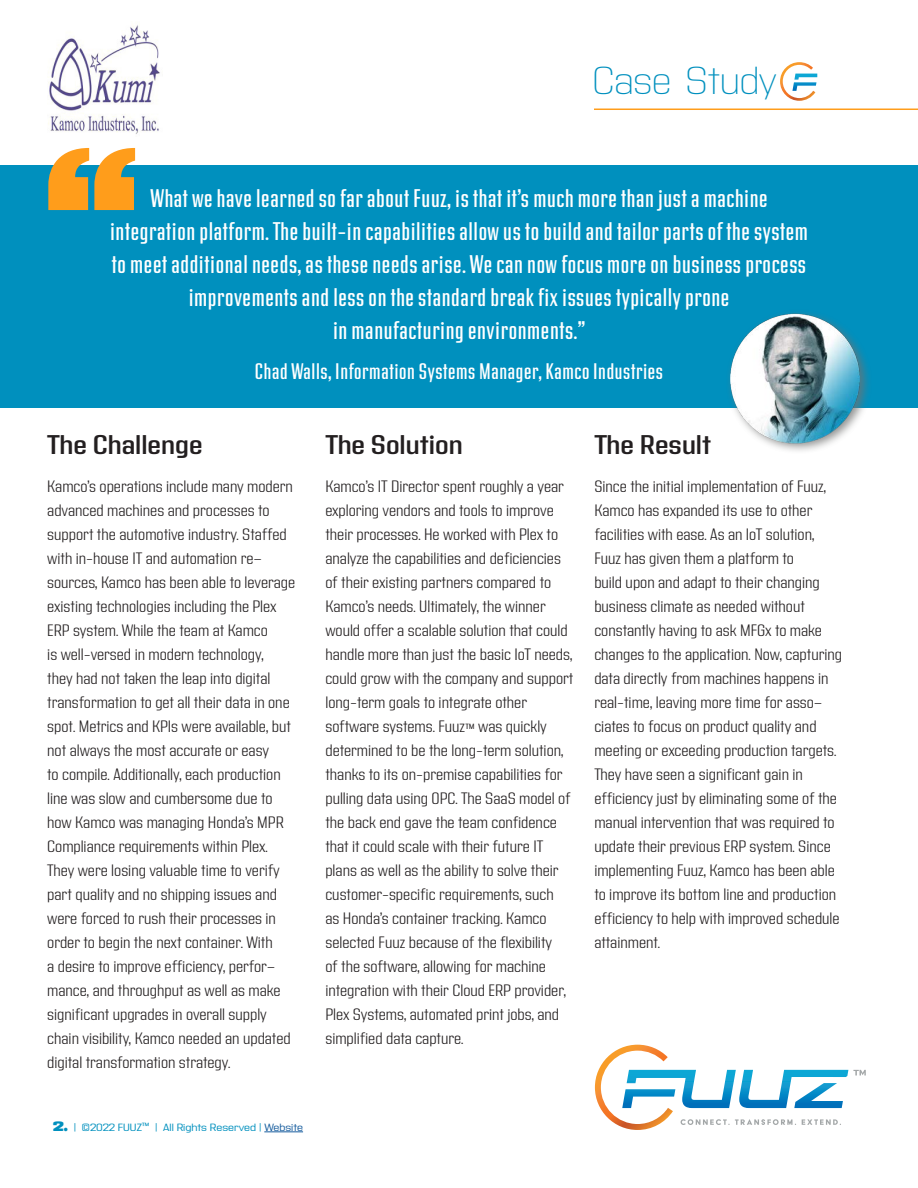
<style>
.page{position:relative;width:918px;height:1188px;background:#fff}
.page>*{position:absolute;margin:0;border:0;box-sizing:border-box;transform-origin:0 0}
.t1{font:900 180px "Address Sans Pro Xt";color:#ff9d1b}
.t2{font:200 39px "Address Sans Pro Xt";color:#0090be}
.t3{font:600 27px "Address Sans Pro";color:#231f20}
.t4{font:condensed 25.5px/33px "Address Sans Pro";color:#fff;text-align:center}
.t5{font:condensed 22.5px "Address Sans Pro";color:#fff}
.t6{font:300 16.5px/24px "Address Sans Pro";color:#231f20}
.t7{font:10.5px "Address Sans Pro Xt";color:#0090be}
.s1{font-weight:900;font-size:13.5px}
.s2{color:#175d9e}
</style>
<div class="page">
<svg style="left:595px;top:1045px;width:271px;height:85px"></svg>
<hr style="left:594px;top:109px;width:324px;height:1px;background:#ff9d1b">
<svg style="left:780px;top:62px;width:37px;height:39px"></svg>
<hr style="left:264px;top:1132px;width:39px;height:1px;background:#175d9e">
<div style="left:0;top:166px;width:918px;height:242px;background:#0090be"></div>
<div style="left:726px;top:309px;width:146px;height:146px;background:#717271;opacity:.75"></div>
<img style="left:730px;top:313px;width:130px;height:130px">
<img style="left:48px;top:25px;width:112px;height:109px">
<h2 class="t2" style="left:592px;top:60px;width:185px">Case Study</h2>
<p class="t1" style="left:43px;top:92px;width:98px">“</p>
<p class="t4" style="left:110px;top:183px;width:700px">What we have learned so far about Fuuz, is that it’s much more than just a machine integration platform. The built–in capabilities allow us to build and tailor parts of the system to meet additional needs, as these needs arise. We can now focus more on business process improvements and less on the standard break fix issues typically prone<br>in manufacturing environments.”</p>
<p class="t5" style="left:255px;top:359px;width:410px">Chad Walls, Information Systems Manager, Kamco Industries</p>
<p class="t3" style="left:47px;top:430px;width:157px">The Challenge</p>
<p class="t6" style="left:47px;top:475px;width:250px">Kamco’s operations include many modern advanced machines and processes to support the automotive industry. Staffed with in–house IT and automation re&shy;sources, Kamco has been able to leverage existing technologies including the Plex ERP system. While the team at Kamco<br>is well–versed in modern technology,<br>they had not taken the leap into digital transformation to get all their data in one spot. Metrics and KPIs were available, but not always the most accurate or easy<br>to compile. Additionally, each production line was slow and cumbersome due to how Kamco was managing Honda’s MPR Compliance requirements within Plex.<br>They were losing valuable time to verify part quality and no shipping issues and were forced to rush their processes in order to begin the next container. With<br>a desire to improve efficiency, perfor&shy;mance, and throughput as well as make significant upgrades in overall supply chain visibility, Kamco needed an updated digital transformation strategy.</p>
<p class="t7" style="left:53px;top:1121px;width:252px"><span class="s1">2.</span> | ©2022 FUUZ™ | All Rights Reserved | <span class="s2">Website</span></p>
<p class="t3" style="left:325px;top:430px;width:139px">The Solution</p>
<p class="t6" style="left:325px;top:475px;width:250px">Kamco’s IT Director spent roughly a year exploring vendors and tools to improve their processes. He worked with Plex to analyze the capabilities and deficiencies of their existing partners compared to Kamco’s needs. Ultimately, the winner would offer a scalable solution that could handle more than just the basic IoT needs, could grow with the company and support long–term goals to integrate other software systems. Fuuz™ was quickly determined to be the long–term solution, thanks to its on–premise capabilities for pulling data using OPC. The SaaS model of the back end gave the team confidence that it could scale with their future IT plans as well as the ability to solve their customer–specific requirements, such<br>as Honda’s container tracking. Kamco selected Fuuz because of the flexibility<br>of the software, allowing for machine integration with their Cloud ERP provider, Plex Systems, automated print jobs, and simplified data capture.</p>
<p class="t3" style="left:594px;top:430px;width:118px">The Result</p>
<p class="t6" style="left:594px;top:475px;width:249px">Since the initial implementation of Fuuz, Kamco has expanded its use to other facilities with ease. As an IoT solution, Fuuz has given them a platform to<br>build upon and adapt to their changing business climate as needed without constantly having to ask MFGx to make changes to the application. Now, capturing data directly from machines happens in real–time, leaving more time for asso&shy;ciates to focus on product quality and meeting or exceeding production targets.<br>They have seen a significant gain in efficiency just by eliminating some of the manual intervention that was required to update their previous ERP system. Since implementing Fuuz, Kamco has been able to improve its bottom line and production efficiency to help with improved schedule attainment.</p>
</div>
